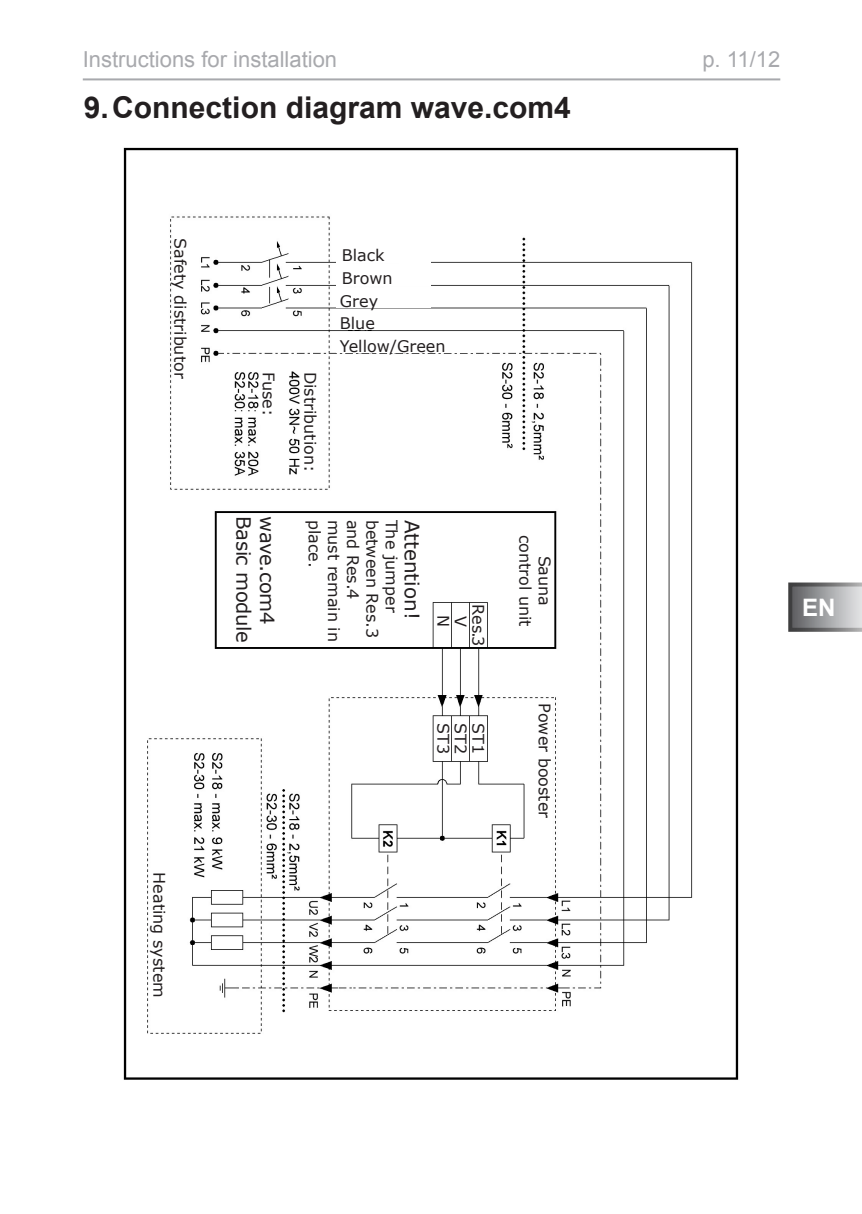
<style>
.page{position:relative;width:862px;height:1214px;background:#fff}
.page>*{position:absolute;margin:0;border:0;box-sizing:border-box;transform-origin:0 0}
.t1{font:700 30px "Arial";color:#231f20}
.t2{font:700 24px "Arial";color:#fff}
.t3{font:22px "Arial";color:#a8a9ad}
.t4{font:20px "MS Reference Sans Serif";color:#231f20}
.t5{font:19.6px "MS Reference Sans Serif";letter-spacing:-.02em;color:#231f20}
.t6{font:16px/19.2px "MS Reference Sans Serif";color:#231f20;text-align:center}
</style>
<div class="page">
<img style="left:123px;top:147px;width:616px;height:933px">
<svg style="left:788px;top:582px;width:74px;height:49px;background:#98989a"></svg>
<hr style="left:83px;top:78px;width:697px;height:2px;background:#a8a9ad">
<div style="left:501px;top:514px;width:50px;height:132px;background:#fff"></div>
<div style="left:534px;top:703px;width:17px;height:179px;background:#fff"></div>
<div style="left:472px;top:604px;width:12px;height:41px;background:#fff"></div>
<div style="left:455px;top:608px;width:12px;height:36px;background:#fff"></div>
<div style="left:437px;top:604px;width:13px;height:36px;background:#fff"></div>
<div style="left:149px;top:868px;width:17px;height:135px;background:#fff"></div>
<div style="left:173px;top:232px;width:14px;height:170px;background:#fff"></div>
<div style="left:303px;top:366px;width:14px;height:114px;background:#fff"></div>
<div style="left:262px;top:366px;width:13px;height:114px;background:#fff"></div>
<div style="left:336px;top:249px;width:95px;height:13px;background:#fff"></div>
<div style="left:336px;top:272px;width:95px;height:13px;background:#fff"></div>
<div style="left:336px;top:294px;width:95px;height:14px;background:#fff"></div>
<div style="left:336px;top:317px;width:95px;height:13px;background:#fff"></div>
<div style="left:336px;top:340px;width:138px;height:13px;background:#fff"></div>
<div style="left:220px;top:516px;width:55px;height:128px;background:#fff"></div>
<div style="left:472px;top:719px;width:12px;height:36px;background:#fff"></div>
<div style="left:455px;top:719px;width:12px;height:36px;background:#fff"></div>
<div style="left:437px;top:719px;width:13px;height:36px;background:#fff"></div>
<div style="left:303px;top:519px;width:117px;height:123px;background:#fff"></div>
<h3 class="t3" style="left:83px;top:44px;width:256px">Instructions for installation</h3>
<h3 class="t3" style="left:702px;top:44px;width:79px">p. 11/12</h3>
<p class="t1" style="left:84px;top:87px;width:488px">9.Connection diagram wave.com4</p>
<p class="t6" style="left:191px;top:238px;width:142px;rotate:90deg">Safety distributor</p>
<p class="t6" style="left:169px;top:872px;width:127px;rotate:90deg">Heating system</p>
<p class="t6" style="left:279px;top:371px;width:46px;rotate:90deg">Fuse:</p>
<p class="t6" style="left:320px;top:371px;width:102px;rotate:90deg">Distribution:</p>
<p class="t6" style="left:342px;top:245px;width:44px">Black</p>
<p class="t6" style="left:342px;top:268px;width:52px">Brown</p>
<p class="t6" style="left:340px;top:291px;width:40px">Grey</p>
<p class="t6" style="left:340px;top:313px;width:37px">Blue</p>
<p class="t6" style="left:340px;top:336px;width:107px">Yellow/Green</p>
<p class="t5" style="left:256px;top:516px;width:128px;rotate:90deg">Basic module</p>
<p class="t5" style="left:280px;top:516px;width:110px;rotate:90deg">wave.com4</p>
<p class="t6" style="left:325px;top:519px;width:49px;rotate:90deg">place.</p>
<p class="t6" style="left:344px;top:519px;width:124px;rotate:90deg">must remain in</p>
<p class="t6" style="left:363px;top:519px;width:81px;rotate:90deg">and Res.4</p>
<p class="t6" style="left:382px;top:519px;width:120px;rotate:90deg">between Res.3</p>
<p class="t6" style="left:402px;top:519px;width:94px;rotate:90deg">The jumper</p>
<p class="t4" style="left:425px;top:519px;width:101px;rotate:90deg">Attention!</p>
<p class="t6" style="left:488px;top:604px;width:43px;rotate:90deg">Res.3</p>
<p class="t6" style="left:453px;top:615px;width:13px;rotate:90deg">N</p>
<p class="t6" style="left:471px;top:615px;width:12px;rotate:90deg">V</p>
<p class="t6" style="left:453px;top:722px;width:32px;rotate:90deg">ST3</p>
<p class="t6" style="left:471px;top:722px;width:32px;rotate:90deg">ST2</p>
<p class="t6" style="left:488px;top:722px;width:32px;rotate:90deg">ST1</p>
<p class="t6" style="left:554px;top:534px;width:93px;rotate:90deg">Sauna control unit</p>
<p class="t6" style="left:555px;top:703px;width:116px;rotate:90deg">Power booster</p>
<h2 class="t2" style="left:802px;top:590px;width:35px">EN</h2>
</div>
